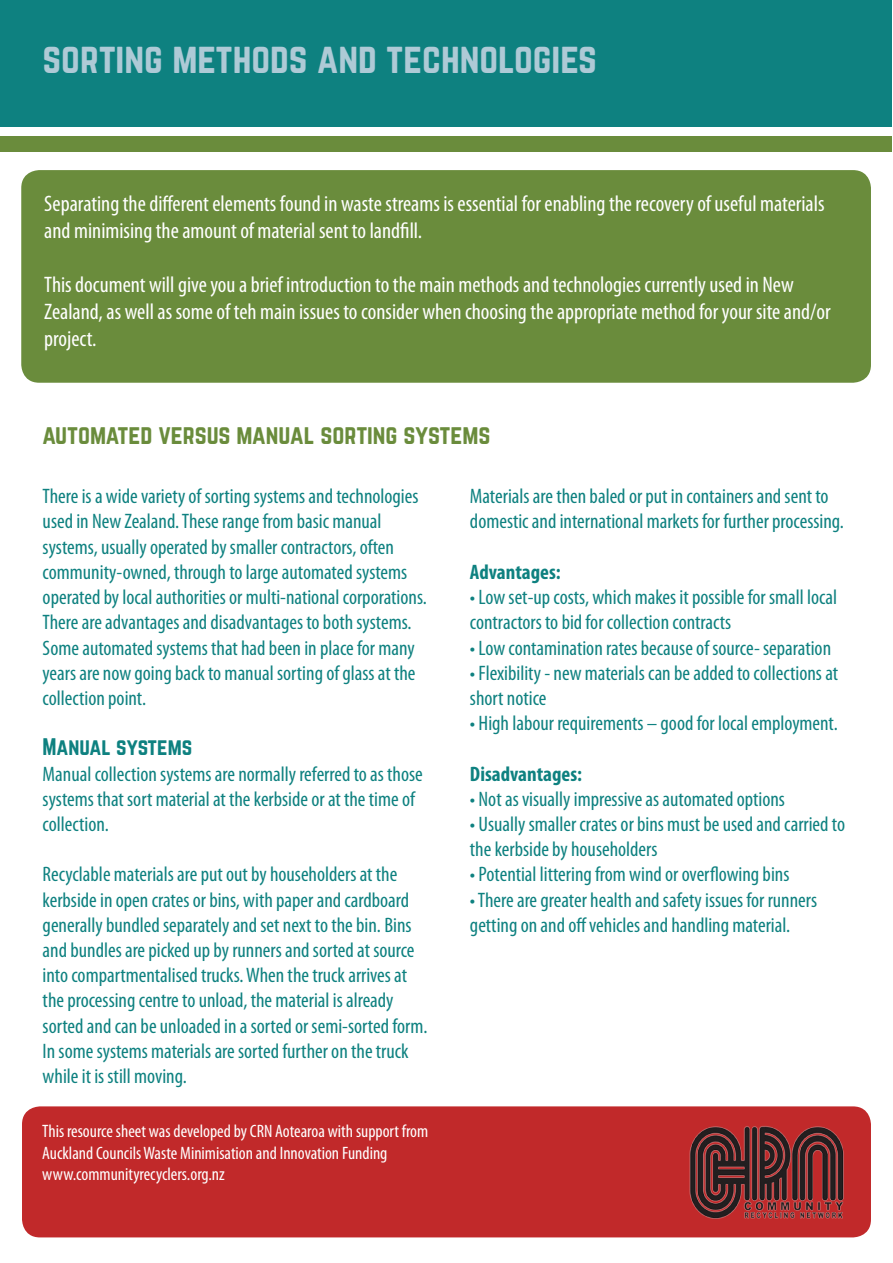
<style>
.page{position:relative;width:893px;height:1263px;background:#fff}
.page>*{position:absolute;margin:0;border:0;box-sizing:border-box;transform-origin:0 0}
.t1{font:37.5px "Norwester";color:#aecad6}
.t2{font:24px "Norwester";color:#6a8c3c}
.t3{font:condensed 22.5px/27px "Myriad Pro";color:#fff}
.t4{font:condensed 21px/25.2px "Myriad Pro";color:#0e8180}
.t5{font:700 condensed 21px "Myriad Pro";color:#0e8180}
.t6{font:21px "Norwester";color:#0e8180}
.t7{font:condensed 18px/21.6px "Myriad Pro";color:#fff}
</style>
<div class="page">
<div style="left:1px;top:1px;width:891px;height:126px;background:#0e8180"></div>
<div style="left:1px;top:136px;width:891px;height:16px;background:#6a8c3c"></div>
<div style="left:21px;top:170px;width:850px;height:213px;background:#6a8c3c;border-radius:18px"></div>
<div style="left:22px;top:1106px;width:849px;height:131px;background:#c1292a;border-radius:18px"></div>
<img style="left:689px;top:1126px;width:155px;height:93px">
<h1 class="t1" style="left:43px;top:40px;width:556px">sorting methods and technologies</h1>
<p class="t3" style="left:44px;top:189px;width:782px">Separating the different elements found in waste streams is essential for enabling the recovery of useful materials and minimising the amount of material sent to landfill.</p>
<p class="t3" style="left:44px;top:270px;width:788px">This document will give you a brief introduction to the main methods and technologies currently used in New<br>Zealand, as well as some of teh main issues to consider when choosing the appropriate method for your site and/or project.</p>
<p class="t2" style="left:42px;top:423px;width:450px">automated versus manual sorting systems</p>
<p class="t4" style="left:43px;top:483px;width:386px">There is a wide variety of sorting systems and technologies used in New Zealand. These range from basic manual systems, usually operated by smaller contractors, often community-owned, through to large automated systems operated by local authorities or multi-national corporations.<br>There are advantages and disadvantages to both systems.<br>Some automated systems that had been in place for many years are now going back to manual sorting of glass at the collection point.</p>
<p class="t6" style="left:43px;top:737px;width:151px">Manual systems</p>
<p class="t4" style="left:43px;top:761px;width:382px">Manual collection systems are normally referred to as those systems that sort material at the kerbside or at the time of collection.</p>
<p class="t4" style="left:43px;top:861px;width:386px">Recyclable materials are put out by householders at the kerbside in open crates or bins, with paper and cardboard generally bundled separately and set next to the bin. Bins and bundles are picked up by runners and sorted at source into compartmentalised trucks. When the truck arrives at the processing centre to unload, the material is already sorted and can be unloaded in a sorted or semi-sorted form.<br>In some systems materials are sorted further on the truck while it is still moving.</p>
<p class="t7" style="left:42px;top:1120px;width:388px">This resource sheet was developed by CRN Aotearoa with support from<br>Auckland Councils Waste Minimisation and Innovation Funding www.communityrecyclers.org.nz</p>
<p class="t4" style="left:470px;top:483px;width:375px">Materials are then baled or put in containers and sent to domestic and international markets for further processing.</p>
<p class="t5" style="left:470px;top:559px;width:92px">Advantages:</p>
<p class="t4" style="left:470px;top:584px;width:369px">• Low set-up costs, which makes it possible for small local contractors to bid for collection contracts</p>
<p class="t4" style="left:470px;top:635px;width:363px">• Low contamination rates because of source- separation</p>
<p class="t4" style="left:470px;top:660px;width:370px">• Flexibility - new materials can be added to collections at short notice</p>
<p class="t4" style="left:470px;top:710px;width:369px">• High labour requirements – good for local employment.</p>
<p class="t5" style="left:470px;top:760px;width:114px">Disadvantages:</p>
<p class="t4" style="left:470px;top:786px;width:317px">• Not as visually impressive as automated options</p>
<p class="t4" style="left:470px;top:811px;width:377px">• Usually smaller crates or bins must be used and carried to the kerbside by householders</p>
<p class="t4" style="left:470px;top:861px;width:321px">• Potential littering from wind or overflowing bins</p>
<p class="t4" style="left:470px;top:887px;width:349px">• There are greater health and safety issues for runners getting on and off vehicles and handling material.</p>
</div>
